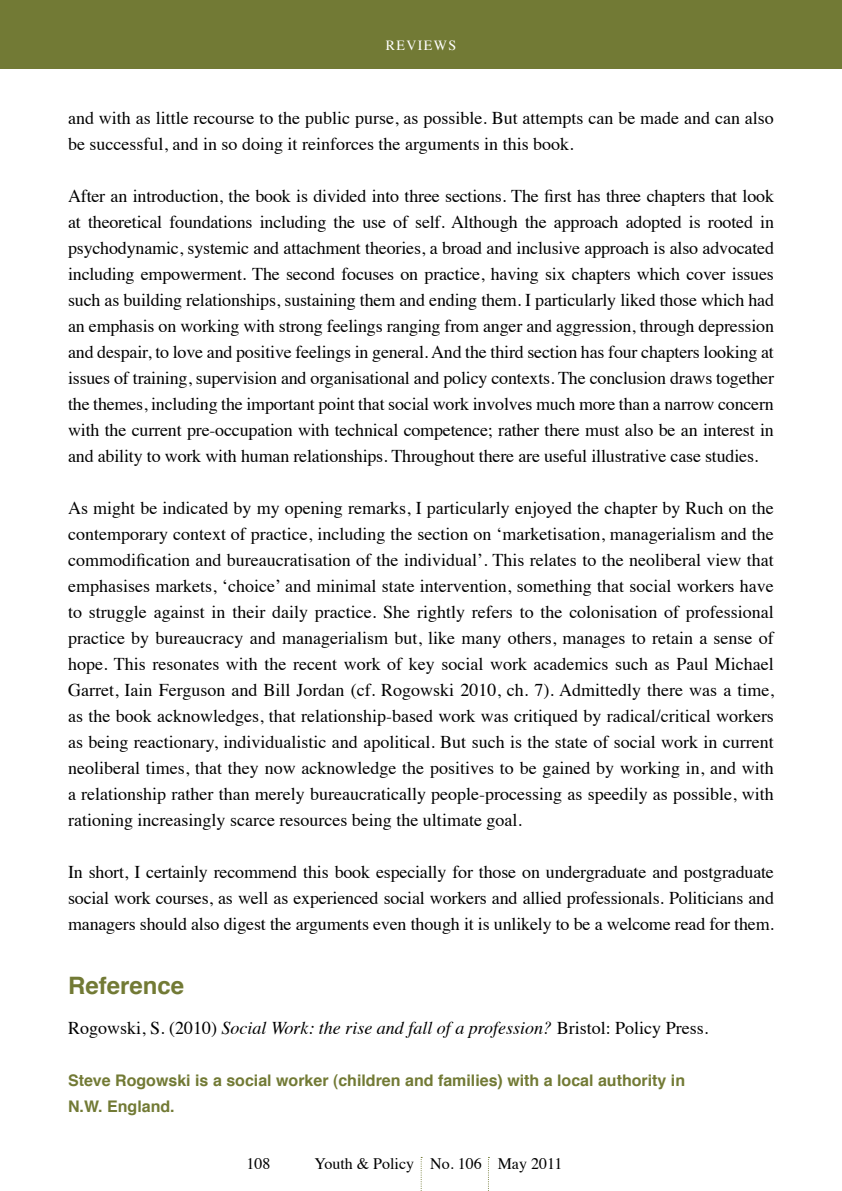
<style>
.page{position:relative;width:842px;height:1191px;background:#fff}
.page>*{position:absolute;margin:0;border:0;box-sizing:border-box;transform-origin:0 0}
.t1{font:700 24px "Helvetica";color:#727a35}
.t2{font:18px/26px "Times";color:#000;text-align:justify}
.t3{font:italic 18px "Times";color:#000}
.t4{font:700 16px/26px "Helvetica";color:#727a35}
.t5{font:16px "Times";color:#000}
.t6{font:14px "Times";letter-spacing:.1em;color:#fff}
.s1{font-style:normal}
</style>
<div class="page">
<svg style="left:421px;top:1157px;width:1px;height:34px"></svg>
<svg style="left:488px;top:1157px;width:1px;height:34px"></svg>
<div style="left:0;top:0;width:842px;height:68px;background:#727a35"></div>
<p class="t6" style="left:386px;top:32px;width:72px">reviews</p>
<p class="t2" style="left:68px;top:103px;width:707px">and with as little recourse to the public purse, as possible. But attempts can be made and can also be successful, and in so doing it reinforces the arguments in this book.</p>
<p class="t2" style="left:68px;top:181px;width:707px">After an introduction, the book is divided into three sections. The first has three chapters that look at theoretical foundations including the use of self. Although the approach adopted is rooted in psychodynamic, systemic and attachment theories, a broad and inclusive approach is also advocated including empowerment. The second focuses on practice, having six chapters which cover issues such as building relationships, sustaining them and ending them. I particularly liked those which had an emphasis on working with strong feelings ranging from anger and aggression, through depression and despair, to love and positive feelings in general. And the third section has four chapters looking at issues of training, supervision and organisational and policy contexts. The conclusion draws together the themes, including the important point that social work involves much more than a narrow concern with the current pre-occupation with technical competence; rather there must also be an interest in and ability to work with human relationships. Throughout there are useful illustrative case studies.</p>
<p class="t2" style="left:68px;top:493px;width:708px">As might be indicated by my opening remarks, I particularly enjoyed the chapter by Ruch on the contemporary context of practice, including the section on ‘marketisation, managerialism and the commodification and bureaucratisation of the individual’. This relates to the neoliberal view that emphasises markets, ‘choice’ and minimal state intervention, something that social workers have to struggle against in their daily practice. She rightly refers to the colonisation of professional practice by bureaucracy and managerialism but, like many others, manages to retain a sense of hope. This resonates with the recent work of key social work academics such as Paul Michael Garret, Iain Ferguson and Bill Jordan (cf. Rogowski 2010, ch. 7). Admittedly there was a time, as the book acknowledges, that relationship-based work was critiqued by radical/critical workers as being reactionary, individualistic and apolitical. But such is the state of social work in current neoliberal times, that they now acknowledge the positives to be gained by working in, and with a relationship rather than merely bureaucratically people-processing as speedily as possible, with rationing increasingly scarce resources being the ultimate goal.</p>
<p class="t2" style="left:68px;top:857px;width:707px">In short, I certainly recommend this book especially for those on undergraduate and postgraduate social work courses, as well as experienced social workers and allied professionals. Politicians and managers should also digest the arguments even though it is unlikely to be a welcome read for them.</p>
<h1 class="t1" style="left:68px;top:966px;width:118px">Reference</h1>
<p class="t3" style="left:68px;top:1012px;width:642px"><span class="s1">Rogowski, S. (2010)</span> Social Work: the rise and fall of a profession? <span class="s1">Bristol: Policy Press.</span></p>
<p class="t4" style="left:68px;top:1068px;width:619px">Steve Rogowski is a social worker (children and families) with a local authority in<br>N.W. England.</p>
<p class="t5" style="left:247px;top:1148px;width:25px">108</p>
<p class="t5" style="left:314px;top:1148px;width:250px">Youth &amp; Policy No. 106 May 2011</p>
</div>
